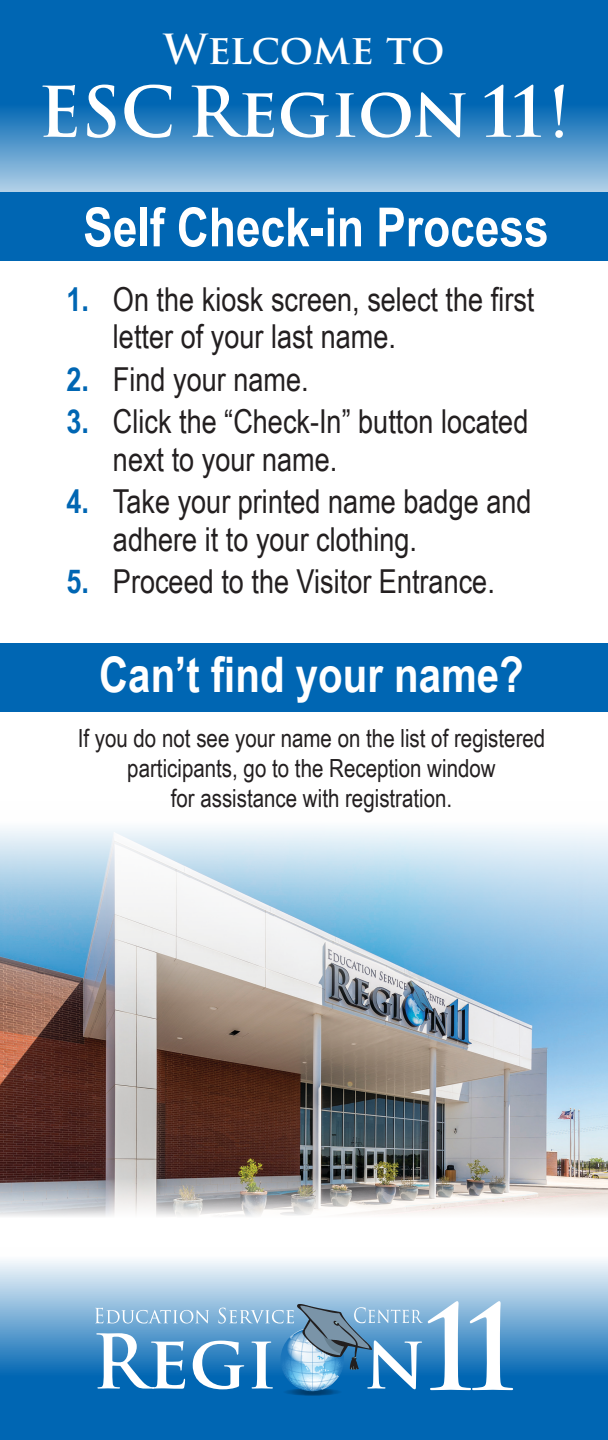
<style>
.page{position:relative;width:608px;height:1440px;background:#fff}
.page>*{position:absolute;margin:0;border:0;box-sizing:border-box;transform-origin:0 0}
.t1{font:700 67.92px "Trajan Pro";color:#fff}
.t2{font:700 54px "Arial Narrow";color:#fff}
.t3{font:700 49px "Arial Narrow";color:#fff}
.t4{font:700 40.45px "Trajan Pro";letter-spacing:-.005em;color:#fff}
.t5{font:33px/37.5px "Arial Narrow";color:#231f20}
.t6{font:25px/30px "Arial Narrow";color:#231f20;text-align:center}
.s1{font-weight:700;color:#0066b3}
</style>
<div class="page">
<img style="left:0;top:828px;width:608px;height:346px">
<div style="left:0;top:193px;width:608px;height:68px;background:#0066b3"></div>
<div style="left:0;top:644px;width:608px;height:68px;background:#0066b3"></div>
<svg style="left:0;top:0;width:608px;height:193px;fill:#0066b3"></svg>
<img style="left:0;top:1174px;width:608px;height:43px">
<svg style="left:0;top:1260px;width:608px;height:180px"></svg>
<svg style="left:95px;top:1301px;width:418px;height:94px"></svg>
<p class="t4" style="left:163px;top:24px;width:282px">Welcome to</p>
<h1 class="t1" style="left:38px;top:70px;width:533px">ESC Region 11!</h1>
<h2 class="t2" style="left:83px;top:186px;width:467px">Self Check-in Process</h2>
<p class="t5" style="left:113px;top:279px;width:423px;text-indent:-46px"><span class="s1">1.</span> On the kiosk screen, select the first letter of your last name.</p>
<p class="t5" style="left:66px;top:359px;width:244px"><span class="s1">2.</span> Find your name.</p>
<p class="t5" style="left:113px;top:402px;width:417px;text-indent:-46px"><span class="s1">3.</span> Click the “Check-In” button located next to your name.</p>
<p class="t5" style="left:113px;top:482px;width:420px;text-indent:-46px"><span class="s1">4.</span> Take your printed name badge and adhere it to your clothing.</p>
<p class="t5" style="left:66px;top:562px;width:430px"><span class="s1">5.</span> Proceed to the Visitor Entrance.</p>
<h3 class="t3" style="left:99px;top:638px;width:426px">Can’t find your name?</h3>
<p class="t6" style="left:78px;top:722px;width:469px">If you do not see your name on the list of registered participants, go to the Reception window<br>for assistance with registration.</p>
</div>
